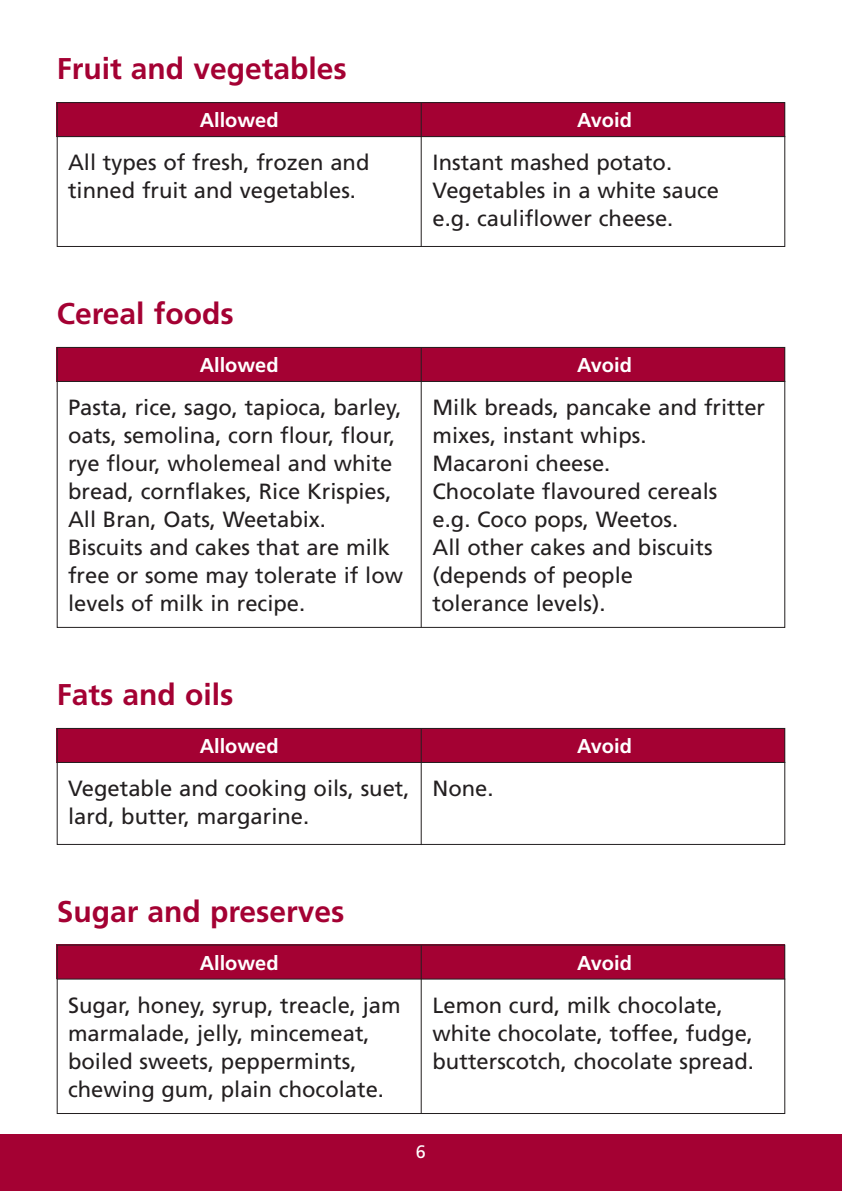
<style>
.page{position:relative;width:842px;height:1191px;background:#fff}
.page>*{position:absolute;margin:0;border:0;box-sizing:border-box;transform-origin:0 0}
.t1{font:700 30px "Frutiger";color:#a40133}
.t2{font:22px/28px "Frutiger";color:#231f20}
.t3{font:700 20px "Frutiger";color:#fff}
.t4{font:18px "Frutiger";color:#fff}
</style>
<div class="page">
<div style="left:0;top:1134px;width:842px;height:57px;background:#a40133"></div>
<div style="left:57px;top:102px;width:728px;height:34px;background:#a40133"></div>
<div style="left:57px;top:102px;width:728px;height:145px;border:1px solid #231f20"></div>
<hr style="left:421px;top:103px;width:1px;height:144px;background:#231f20">
<hr style="left:57px;top:136px;width:728px;height:1px;background:#231f20">
<div style="left:57px;top:347px;width:728px;height:34px;background:#a40133"></div>
<hr style="left:421px;top:347px;width:1px;height:280px;background:#231f20">
<hr style="left:57px;top:381px;width:728px;height:1px;background:#231f20">
<div style="left:57px;top:728px;width:728px;height:34px;background:#a40133"></div>
<div style="left:57px;top:728px;width:728px;height:117px;border:1px solid #231f20"></div>
<hr style="left:421px;top:728px;width:1px;height:117px;background:#231f20">
<hr style="left:57px;top:762px;width:728px;height:1px;background:#231f20">
<div style="left:57px;top:944px;width:728px;height:34px;background:#a40133"></div>
<div style="left:57px;top:944px;width:728px;height:170px;border:1px solid #231f20"></div>
<hr style="left:421px;top:945px;width:1px;height:168px;background:#231f20">
<hr style="left:57px;top:978px;width:728px;height:1px;background:#231f20">
<h1 class="t1" style="left:57px;top:57px;width:292px">Fruit and vegetables</h1>
<p class="t3" style="left:200px;top:112px;width:80px">Allowed</p>
<p class="t3" style="left:577px;top:112px;width:56px">Avoid</p>
<p class="t2" style="left:68px;top:150px;width:303px">All types of fresh, frozen and tinned fruit and vegetables.</p>
<p class="t2" style="left:432px;top:150px;width:288px">Instant mashed potato.<br>Vegetables in a white sauce e.g. cauliflower cheese.</p>
<h1 class="t1" style="left:57px;top:301px;width:178px">Cereal foods</h1>
<p class="t3" style="left:200px;top:357px;width:80px">Allowed</p>
<p class="t3" style="left:577px;top:357px;width:56px">Avoid</p>
<p class="t2" style="left:68px;top:395px;width:337px">Pasta, rice, sago, tapioca, barley, oats, semolina, corn flour, flour, rye flour, wholemeal and white bread, cornflakes, Rice Krispies,<br>All Bran, Oats, Weetabix.<br>Biscuits and cakes that are milk free or some may tolerate if low levels of milk in recipe.</p>
<p class="t2" style="left:432px;top:395px;width:334px">Milk breads, pancake and fritter mixes, instant whips.<br>Macaroni cheese.<br>Chocolate flavoured cereals<br>e.g. Coco pops, Weetos.<br>All other cakes and biscuits (depends of people<br>tolerance levels).</p>
<h1 class="t1" style="left:57px;top:682px;width:178px">Fats and oils</h1>
<p class="t3" style="left:200px;top:738px;width:80px">Allowed</p>
<p class="t2" style="left:68px;top:776px;width:343px">Vegetable and cooking oils, suet, lard, butter, margarine.</p>
<p class="t2" style="left:432px;top:776px;width:63px">None.</p>
<h1 class="t1" style="left:57px;top:899px;width:289px">Sugar and preserves</h1>
<p class="t3" style="left:200px;top:954px;width:80px">Allowed</p>
<p class="t3" style="left:577px;top:738px;width:56px">Avoid</p>
<p class="t3" style="left:577px;top:954px;width:56px">Avoid</p>
<p class="t2" style="left:68px;top:992px;width:334px">Sugar, honey, syrup, treacle, jam marmalade, jelly, mincemeat, boiled sweets, peppermints, chewing gum, plain chocolate.</p>
<p class="t2" style="left:432px;top:992px;width:323px">Lemon curd, milk chocolate, white chocolate, toffee, fudge, butterscotch, chocolate spread.</p>
<p class="t4" style="left:416px;top:1144px;width:12px">6</p>
</div>
